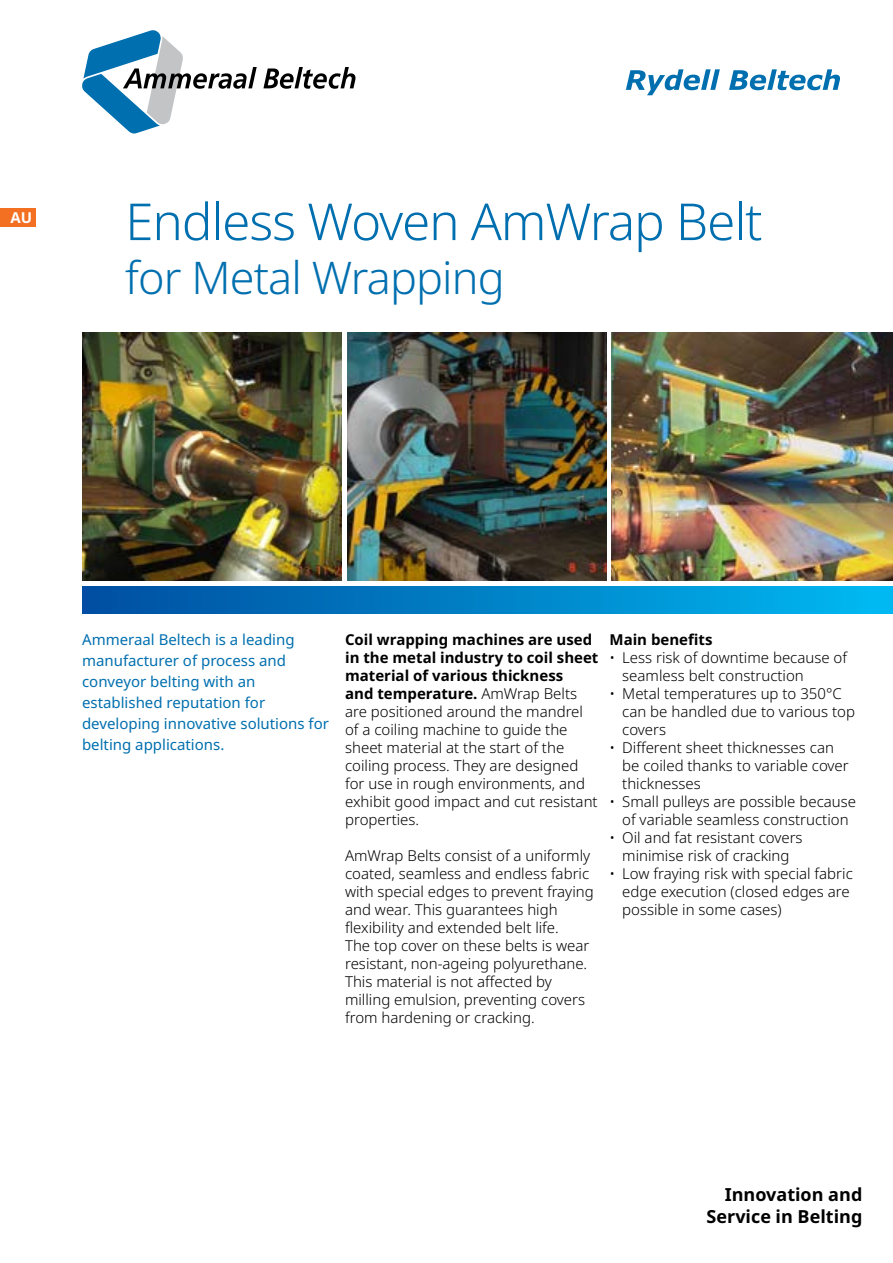
<style>
.page{position:relative;width:893px;height:1263px;background:#fff}
.page>*{position:absolute;margin:0;border:0;box-sizing:border-box;transform-origin:0 0}
.t1{font:300 51px "Noto Sans";letter-spacing:-.02em;color:#006faf}
.t2{font:300 45px "Noto Sans";letter-spacing:-.02em;color:#006faf}
.t3{font:700 18px/21.6px "Noto Sans";color:#000;text-align:right}
.t4{font:300 15px/18px "Noto Sans";color:#000}
.t5{font:15px/21px "Noto Sans";color:#006faf}
.t6{font:700 15px "Noto Sans";color:#000}
.t7{font:700 15px "Noto Sans";color:#fff}
.s1{font-weight:700}
</style>
<div class="page">
<div style="left:0;top:208px;width:35px;height:18px;background:#f36f21"></div>
<svg style="left:82px;top:30px;width:273px;height:103px"></svg>
<div style="left:82px;top:586px;width:811px;height:28px;background:linear-gradient(to right,#004d9f,#00b9f1)"></div>
<img style="left:82px;top:332px;width:259px;height:249px">
<img style="left:347px;top:332px;width:260px;height:249px">
<img style="left:611px;top:332px;width:282px;height:249px">
<svg style="left:626px;top:69px;width:214px;height:26px"></svg>
<p class="t7" style="left:10px;top:207px;width:23px">AU</p>
<h1 class="t1" style="left:125px;top:186px;width:639px">Endless Woven AmWrap Belt</h1>
<h2 class="t2" style="left:125px;top:246px;width:381px">for Metal Wrapping</h2>
<p class="t5" style="left:82px;top:629px;width:248px">Ammeraal Beltech is a leading manufacturer of process and conveyor belting with an established reputation for developing innovative solutions for belting applications.</p>
<p class="t6" style="left:609px;top:629px;width:104px">Main benefits</p>
<p class="t4" style="left:345px;top:631px;width:255px"><span class="s1">Coil wrapping machines are used in the metal industry to coil sheet material of various thickness<br>and temperature.</span> AmWrap Belts are positioned around the mandrel of a coiling machine to guide the sheet material at the start of the coiling process. They are designed for use in rough environments, and exhibit good impact and cut resistant properties.</p>
<p class="t4" style="left:345px;top:847px;width:250px">AmWrap Belts consist of a uniformly coated, seamless and endless fabric with special edges to prevent fraying and wear. This guarantees high flexibility and extended belt life.<br>The top cover on these belts is wear resistant, non-ageing polyurethane.<br>This material is not affected by milling emulsion, preventing covers from hardening or cracking.</p>
<p class="t4" style="left:622px;top:649px;width:226px;text-indent:-13px">• Less risk of downtime because of seamless belt construction</p>
<p class="t4" style="left:622px;top:685px;width:234px;text-indent:-13px">• Metal temperatures up to 350°C can be handled due to various top covers</p>
<p class="t4" style="left:622px;top:739px;width:228px;text-indent:-13px">• Different sheet thicknesses can be coiled thanks to variable cover thicknesses</p>
<p class="t4" style="left:609px;top:793px;width:248px;text-align:center">• Small pulleys are possible because of variable seamless construction</p>
<p class="t4" style="left:609px;top:829px;width:195px;text-align:center">• Oil and fat resistant covers minimise risk of cracking</p>
<p class="t4" style="left:622px;top:865px;width:232px;text-indent:-13px">• Low fraying risk with special fabric edge execution (closed edges are possible in some cases)</p>
<p class="t3" style="left:707px;top:1184px;width:157px">Innovation and<br>Service in Belting</p>
</div>
